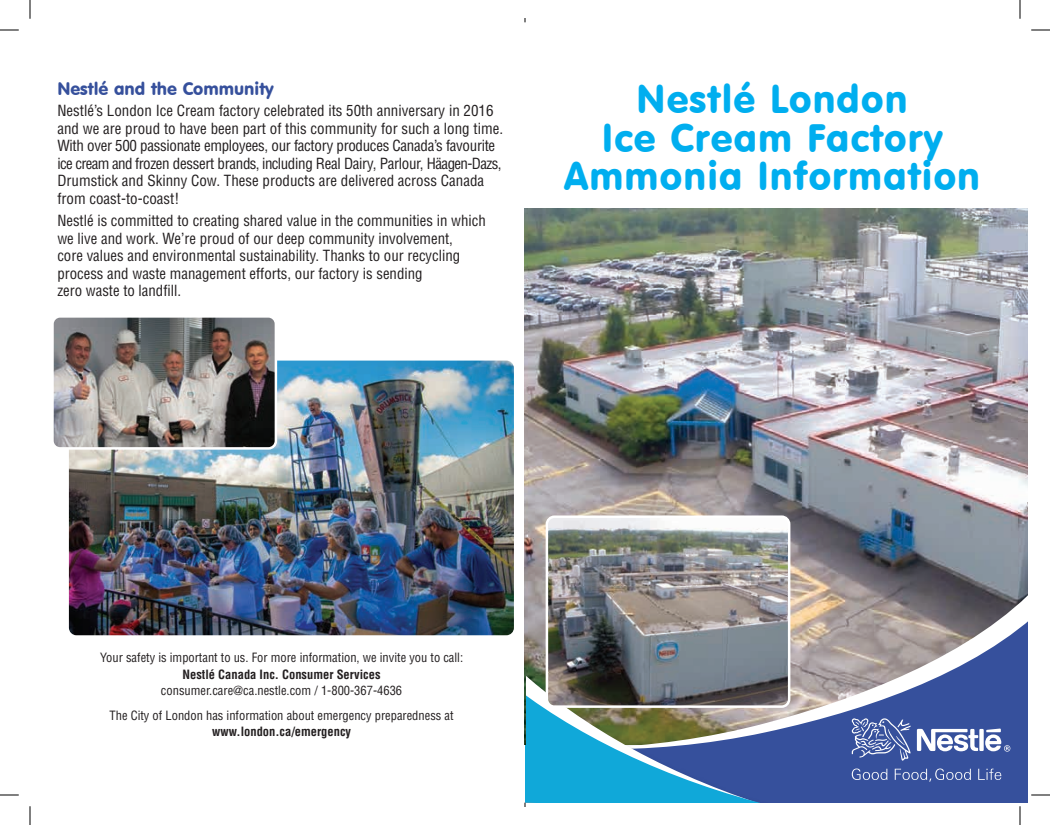
<style>
.page{position:relative;width:1050px;height:825px;background:#fff}
.page>*{position:absolute;margin:0;border:0;box-sizing:border-box;transform-origin:0 0}
.t1{font:38.75px/38.5px "VAG Rounded BT";letter-spacing:.03em;color:#00aeef;text-align:center}
.t2{font:17.5px "VAG Rounded BT";color:#36509c}
.t3{font:condensed 15px/17.5px "Helvetica";color:#231f20}
.t4{font:condensed 12.5px/25px "Helvetica";color:#231f20;text-align:center}
.t5{font:700 condensed 12.5px "Helvetica";color:#231f20}
</style>
<div class="page">
<img style="left:526px;top:208px;width:501px;height:351px">
<svg style="left:526px;top:568px;width:501px;height:23px;background:#7e7a7e"></svg>
<svg style="left:526px;top:591px;width:501px;height:211px;background:#767da0"></svg>
<img style="left:526px;top:660px;width:282px;height:142px">
<svg style="left:526px;top:668px;width:274px;height:134px"></svg>
<svg style="left:525px;top:678px;width:270px;height:128px;background:#5294b3"></svg>
<img style="left:547px;top:517px;width:242px;height:190px">
<div style="left:546px;top:515px;width:244px;height:193px;border:3px solid #fff;border-radius:8px"></div>
<svg style="left:852px;top:718px;width:59px;height:43px;background:#6377b2"></svg>
<svg style="left:852px;top:769px;width:35px;height:11px"></svg>
<svg style="left:895px;top:769px;width:76px;height:13px"></svg>
<svg style="left:978px;top:769px;width:23px;height:11px"></svg>
<svg style="left:917px;top:729px;width:93px;height:23px"></svg>
<img style="left:525px;top:208px;width:1px;height:537px">
<img style="left:69px;top:361px;width:445px;height:274px">
<img style="left:54px;top:318px;width:222px;height:130px">
<div style="left:51px;top:315px;width:226px;height:135px;border:2px solid #fff;border-radius:8px"></div>
<svg style="left:0;top:29px;width:19px;height:2px"></svg>
<svg style="left:1031px;top:29px;width:19px;height:2px"></svg>
<svg style="left:0;top:794px;width:19px;height:2px"></svg>
<svg style="left:1031px;top:794px;width:19px;height:2px"></svg>
<svg style="left:29px;top:0;width:2px;height:19px"></svg>
<svg style="left:29px;top:806px;width:2px;height:19px"></svg>
<svg style="left:1019px;top:0;width:2px;height:19px"></svg>
<svg style="left:1019px;top:806px;width:2px;height:19px"></svg>
<p class="t2" style="left:57px;top:78px;width:218px">Nestlé and the Community</p>
<p class="t3" style="left:57px;top:102px;width:447px">Nestlé’s London Ice Cream factory celebrated its 50th anniversary in 2016 and we are proud to have been part of this community for such a long time.<br>With over 500 passionate employees, our factory produces Canada’s favourite ice cream and frozen dessert brands, including Real Dairy, Parlour, Häagen-Dazs, Drumstick and Skinny Cow. These products are delivered across Canada from coast-to-coast!</p>
<p class="t3" style="left:57px;top:212px;width:430px">Nestlé is committed to creating shared value in the communities in which we live and work. We’re proud of our deep community involvement,<br>core values and environmental sustainability. Thanks to our recycling process and waste management efforts, our factory is sending<br>zero waste to landfill.</p>
<h1 class="t1" style="left:564px;top:80px;width:417px">Nestlé London<br>Ice Cream Factory<br>Ammonia Information</h1>
<p class="t4" style="left:100px;top:645px;width:365px">Your safety is important to us. For more information, we invite you to call:</p>
<p class="t5" style="left:183px;top:666px;width:200px">Nestlé Canada Inc. Consumer Services</p>
<p class="t4" style="left:110px;top:678px;width:346px">consumer.care@ca.nestle.com / 1-800-367-4636<br>The City of London has information about emergency preparedness at</p>
<p class="t5" style="left:212px;top:724px;width:141px">www.london.ca/emergency</p>
</div>
